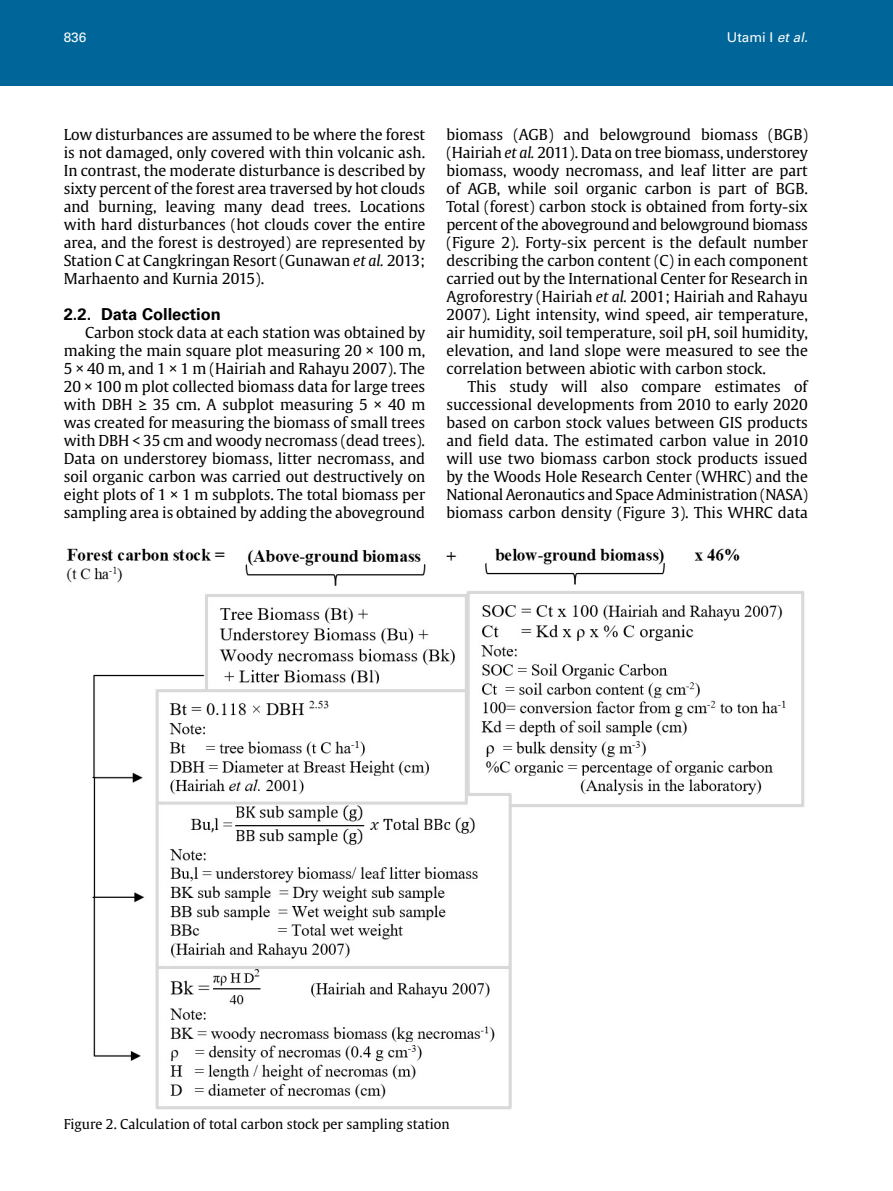
<style>
.page{position:relative;width:893px;height:1191px;background:#fff}
.page>*{position:absolute;margin:0;border:0;box-sizing:border-box;transform-origin:0 0}
.t1{font:700 16.5px "Univers LT Std";color:#000}
.t2{font:15px/18px "Gulliver";color:#000;text-align:justify}
.t3{font:13.5px "Gulliver";color:#000}
.t4{font:13.5px "Univers LT Std";color:#fff}
.s1{font-style:italic}
</style>
<div class="page">
<img style="left:66px;top:548px;width:739px;height:562px">
<div style="left:0;top:0;width:893px;height:85px;background:#069"></div>
<p class="t4" style="left:64px;top:30px;width:24px">836</p>
<p class="t4" style="left:727px;top:30px;width:86px">Utami I <span class="s1">etal.</span></p>
<p class="t2" style="left:64px;top:126px;width:363px">Low disturbances are assumed to be where the forest is not damaged, only covered with thin volcanic ash.<br>In contrast, the moderate disturbance is described by sixty percent of the forest area traversed by hot clouds and burning, leaving many dead trees. Locations with hard disturbances (hot clouds cover the entire area, and the forest is destroyed) are represented by Station C at Cangkringan Resort (Gunawan <span class="s1">et al.</span> 2013; Marhaento and Kurnia 2015).</p>
<p class="t1" style="left:64px;top:305px;width:159px">2.2. Data Collection</p>
<p class="t2" style="left:64px;top:324px;width:363px;text-indent:21px">Carbon stock data at each station was obtained by making the main square plot measuring 20 × 100 m, 5 × 40 m, and 1 × 1 m (Hairiah and Rahayu 2007). The 20 × 100 m plot collected biomass data for large trees with DBH ≥ 35 cm. A subplot measuring 5 × 40 m was created for measuring the biomass of small trees with DBH &lt; 35 cm and woody necromass (dead trees).<br>Data on understorey biomass, litter necromass, and soil organic carbon was carried out destructively on eight plots of 1 × 1 m subplots. The total biomass per sampling area is obtained by adding the aboveground</p>
<p class="t2" style="left:446px;top:126px;width:363px">biomass (AGB) and belowground biomass (BGB) (Hairiah <span class="s1">et al.</span> 2011). Data on tree biomass, understorey biomass, woody necromass, and leaf litter are part of AGB, while soil organic carbon is part of BGB.<br>Total (forest) carbon stock is obtained from forty-six percent of the aboveground and belowground biomass (Figure 2). Forty-six percent is the default number describing the carbon content (C) in each component carried out by the International Center for Research in Agroforestry (Hairiah <span class="s1">et al.</span> 2001; Hairiah and Rahayu 2007). Light intensity, wind speed, air temperature, air humidity, soil temperature, soil pH, soil humidity, elevation, and land slope were measured to see the correlation between abiotic with carbon stock.</p>
<p class="t2" style="left:446px;top:378px;width:363px;text-indent:21px">This study will also compare estimates of successional developments from 2010 to early 2020 based on carbon stock values between GIS products and field data. The estimated carbon value in 2010 will use two biomass carbon stock products issued by the Woods Hole Research Center (WHRC) and the National Aeronautics and Space Administration (NASA) biomass carbon density (Figure 3). This WHRC data</p>
<p class="t3" style="left:64px;top:1115px;width:387px">Figure 2. Calculation of total carbon stock per sampling station</p>
</div>
